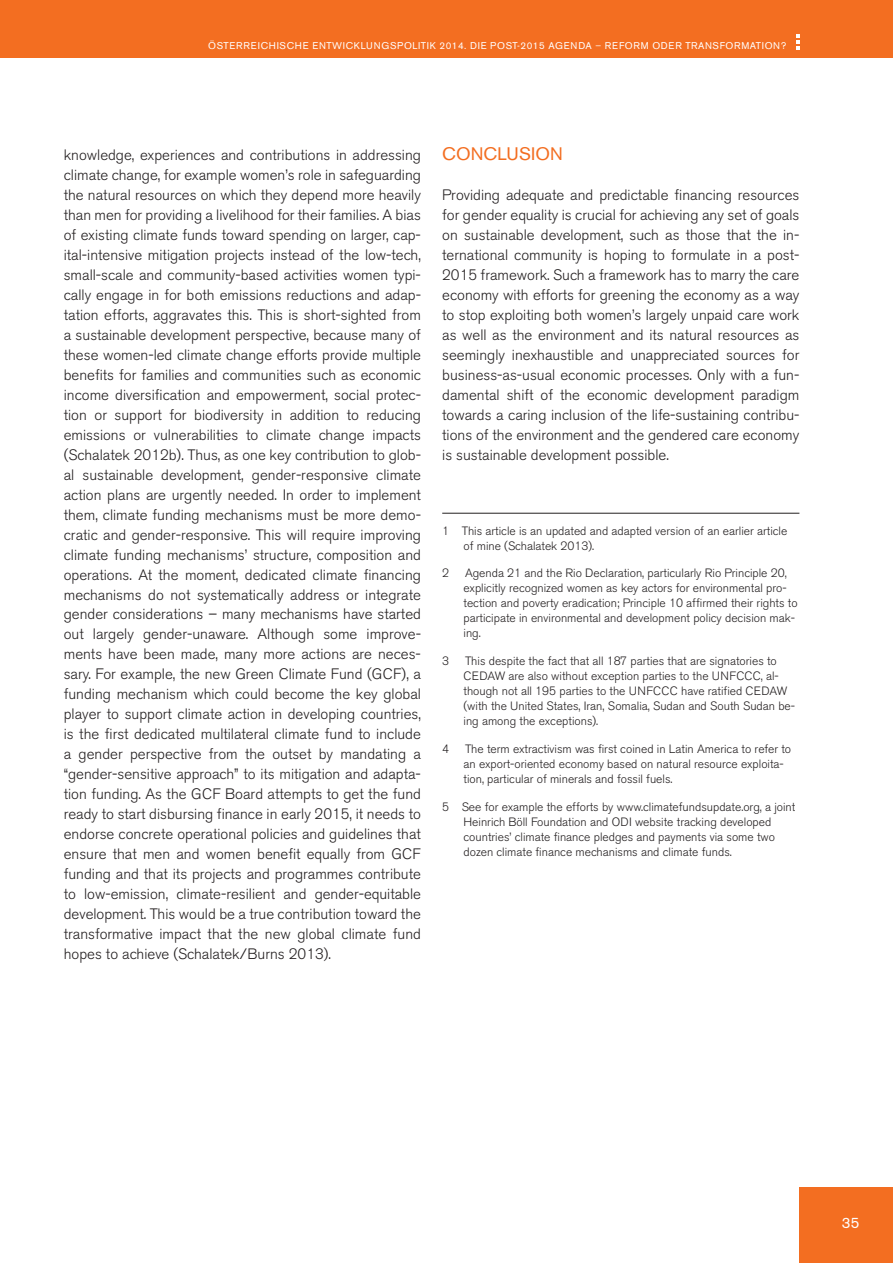
<style>
.page{position:relative;width:893px;height:1263px;background:#fff}
.page>*{position:absolute;margin:0;border:0;box-sizing:border-box;transform-origin:0 0}
.t1{font:18px "Akzidenz Grotesk BE";letter-spacing:.005em;color:#f36e21}
.t2{font:300 15px/20px "Akzidenz Grotesk BE";color:#231f20;text-align:justify}
.t3{font:15px "Akzidenz Grotesk BE";color:#fff}
.t4{font:300 12px/15px "Akzidenz Grotesk BE";color:#231f20}
.t5{font:9.75px "Akzidenz Grotesk BE";letter-spacing:.07em;color:#fff}
.s1{font-weight:300}
</style>
<div class="page">
<div style="left:0;top:0;width:893px;height:58px;background:#f36e21"></div>
<svg style="left:796px;top:34px;width:3px;height:15px"></svg>
<div style="left:799px;top:1188px;width:94px;height:75px;background:#f36e21"></div>
<hr style="left:442px;top:513px;width:357px;height:1px;background:#231f20">
<p class="t5" style="left:208px;top:40px;width:579px">ÖSTERREICHISCHE ENTWICKLUNGSPOLITIK 2014. DIE POST-2015 AGENDA <span class="s1">–</span> REFORM ODER TRANSFORMATION?</p>
<p class="t2" style="left:64px;top:145px;width:359px">knowledge, experiences and contributions in addressing climate change, for example women’s role in safeguarding the natural resources on which they depend more heavily than men for providing a livelihood for their families. A bias of existing climate funds toward spending on larger, cap&shy;ital-intensive mitigation projects instead of the low-tech, small-scale and community-based activities women typi&shy;cally engage in for both emissions reductions and adap&shy;tation efforts, aggravates this. This is short-sighted from a sustainable development perspective, because many of these women-led climate change efforts provide multiple benefits for families and communities such as economic income diversification and empowerment, social protec&shy;tion or support for biodiversity in addition to reducing emissions or vulnerabilities to climate change impacts (Schalatek 2012b). Thus, as one key contribution to glob&shy;al sustainable development, gender-responsive climate action plans are urgently needed. In order to implement them, climate funding mechanisms must be more demo&shy;cratic and gender-responsive. This will require improving climate funding mechanisms’ structure, composition and operations. At the moment, dedicated climate financing mechanisms do not systematically address or integrate gender considerations – many mechanisms have started out largely gender-unaware. Although some improve&shy;ments have been made, many more actions are neces&shy;sary. For example, the new Green Climate Fund (GCF), a funding mechanism which could become the key global player to support climate action in developing countries, is the first dedicated multilateral climate fund to include a gender perspective from the outset by mandating a “gender-sensitive approach” to its mitigation and adapta&shy;tion funding. As the GCF Board attempts to get the fund ready to start disbursing finance in early 2015, it needs to endorse concrete operational policies and guidelines that ensure that men and women benefit equally from GCF funding and that its projects and programmes contribute to low-emission, climate-resilient and gender-equitable development. This would be a true contribution toward the transformative impact that the new global climate fund hopes to achieve (Schalatek/Burns 2013).</p>
<p class="t1" style="left:442px;top:143px;width:122px">CONCLUSION</p>
<p class="t2" style="left:442px;top:185px;width:359px">Providing adequate and predictable financing resources for gender equality is crucial for achieving any set of goals on sustainable development, such as those that the in&shy;ternational community is hoping to formulate in a post-2015 framework. Such a framework has to marry the care economy with efforts for greening the economy as a way to stop exploiting both women’s largely unpaid care work as well as the environment and its natural resources as seemingly inexhaustible and unappreciated sources for business-as-usual economic processes. Only with a fun&shy;damental shift of the economic development paradigm towards a caring inclusion of the life-sustaining contribu&shy;tions of the environment and the gendered care economy is sustainable development possible.</p>
<p class="t4" style="left:463px;top:523px;width:325px;text-indent:-21px">1 This article is an updated and adapted version of an earlier article of mine (Schalatek 2013).</p>
<p class="t4" style="left:442px;top:566px;width:8px">2</p>
<p class="t4" style="left:463px;top:566px;width:336px">Agenda 21 and the Rio Declaration, particularly Rio Principle 20, explicitly recognized women as key actors for environmental pro&shy;tection and poverty eradication; Principle 10 affirmed their rights to participate in environmental and development policy decision mak&shy;ing.</p>
<p class="t4" style="left:442px;top:654px;width:8px">3</p>
<p class="t4" style="left:463px;top:654px;width:333px">This despite the fact that all 187 parties that are signatories to CEDAW are also without exception parties to the UNFCCC, al&shy;though not all 195 parties to the UNFCCC have ratified CEDAW (with the United States, Iran, Somalia, Sudan and South Sudan be&shy;ing among the exceptions).</p>
<p class="t4" style="left:442px;top:741px;width:8px">4</p>
<p class="t4" style="left:463px;top:741px;width:329px">The term extractivism was first coined in Latin America to refer to an export-oriented economy based on natural resource exploita&shy;tion, particular of minerals and fossil fuels.</p>
<p class="t4" style="left:463px;top:799px;width:333px;text-indent:-21px">5 See for example the efforts by www.climatefundsupdate.org, a joint Heinrich Böll Foundation and ODI website tracking developed countries’ climate finance pledges and payments via some two dozen climate finance mechanisms and climate funds.</p>
<p class="t3" style="left:842px;top:1214px;width:19px">35</p>
</div>
